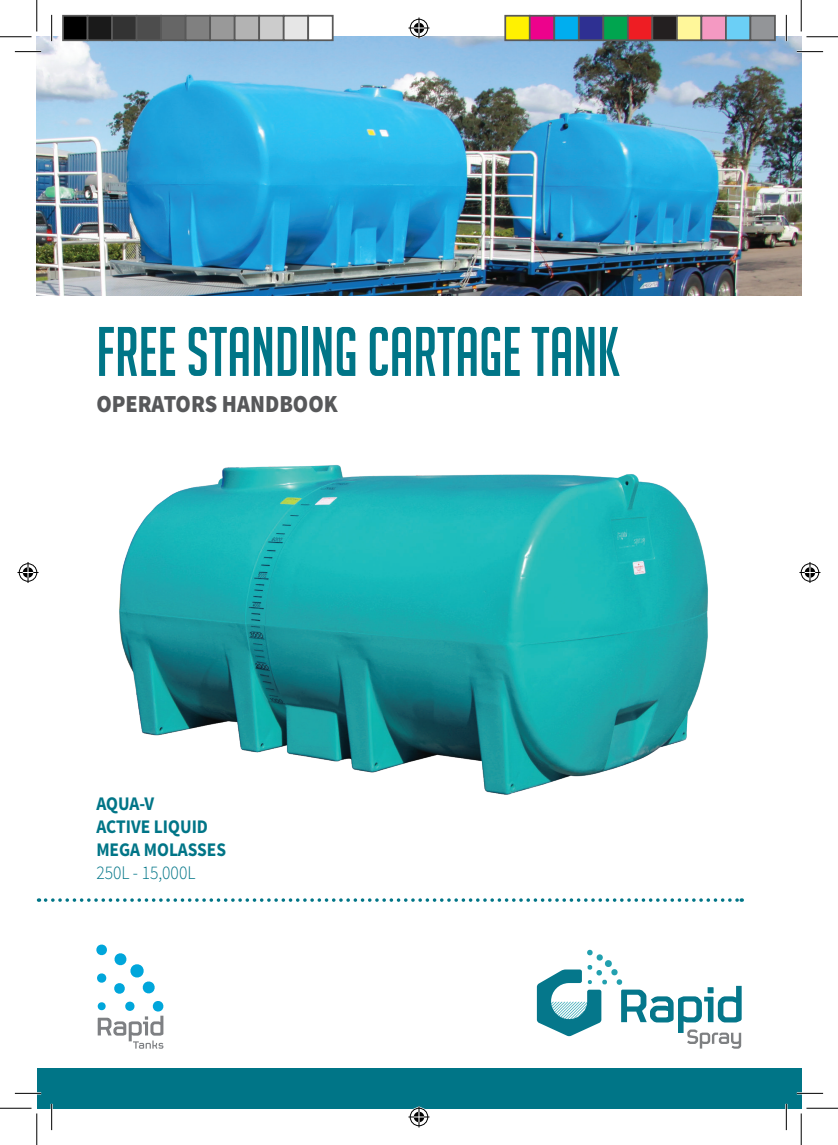
<style>
.page{position:relative;width:838px;height:1145px;background:#fff}
.page>*{position:absolute;margin:0;border:0;box-sizing:border-box;transform-origin:0 0}
.t1{font:68.25px "Big Noodle Titling";color:#007587;scale:.91 1}
.t2{font:900 24.5px "Source Sans Pro";color:#57585a;scale:.91 1}
.t3{font:700 19.25px/23.1px "Source Sans Pro";color:#007587;scale:.91 1}
.t4{font:300 19.25px "Source Sans Pro";color:#007587;scale:.91 1}
</style>
<div class="page">
<img style="left:37px;top:37px;width:764px;height:259px">
<svg style="left:46px;top:898px;width:696px;height:4px"></svg>
<svg style="left:537px;top:950px;width:204px;height:99px"></svg>
<svg style="left:97px;top:973px;width:10px;height:10px"></svg>
<svg style="left:96px;top:945px;width:11px;height:11px"></svg>
<svg style="left:114px;top:953px;width:41px;height:41px"></svg>
<svg style="left:97px;top:1001px;width:66px;height:48px"></svg>
<div style="left:37px;top:1068px;width:764px;height:40px;background:#007587"></div>
<img style="left:119px;top:465px;width:589px;height:330px">
<hr style="left:15px;top:51px;width:26px;height:2px;background:#fff">
<hr style="left:796px;top:51px;width:27px;height:2px;background:#fff">
<hr style="left:15px;top:1092px;width:26px;height:2px;background:#fff">
<hr style="left:796px;top:1092px;width:27px;height:2px;background:#fff">
<hr style="left:51px;top:15px;width:2px;height:26px;background:#fff">
<hr style="left:51px;top:1104px;width:2px;height:26px;background:#fff">
<hr style="left:785px;top:15px;width:2px;height:26px;background:#fff">
<hr style="left:785px;top:1104px;width:2px;height:26px;background:#fff">
<svg style="left:15px;top:51px;width:26px;height:1px"></svg>
<svg style="left:796px;top:51px;width:27px;height:1px"></svg>
<svg style="left:15px;top:1093px;width:26px;height:1px"></svg>
<svg style="left:796px;top:1093px;width:27px;height:1px"></svg>
<svg style="left:51px;top:15px;width:1px;height:26px"></svg>
<svg style="left:51px;top:1104px;width:1px;height:26px"></svg>
<svg style="left:786px;top:15px;width:1px;height:26px"></svg>
<svg style="left:786px;top:1104px;width:1px;height:26px"></svg>
<hr style="left:0;top:36px;width:32px;height:1px;background:#000">
<hr style="left:806px;top:36px;width:31px;height:1px;background:#000">
<hr style="left:0;top:1108px;width:32px;height:1px;background:#000">
<hr style="left:806px;top:1108px;width:31px;height:1px;background:#000">
<hr style="left:36px;top:0;width:1px;height:31px;background:#000">
<hr style="left:36px;top:1113px;width:1px;height:32px;background:#000">
<hr style="left:800px;top:0;width:1px;height:31px;background:#000">
<hr style="left:800px;top:1113px;width:1px;height:32px;background:#000">
<svg style="left:408px;top:18px;width:21px;height:21px"></svg>
<svg style="left:408px;top:1106px;width:21px;height:21px"></svg>
<svg style="left:18px;top:562px;width:21px;height:21px"></svg>
<svg style="left:799px;top:562px;width:21px;height:21px"></svg>
<div style="left:63px;top:16px;width:25px;height:24px;background:#000"></div>
<div style="left:62px;top:15px;width:26px;height:26px;border:2px solid #595959"></div>
<div style="left:88px;top:16px;width:24px;height:24px;background:#1a1a1a"></div>
<div style="left:87px;top:15px;width:26px;height:26px;border:2px solid #595959"></div>
<div style="left:112px;top:16px;width:25px;height:24px;background:#333"></div>
<div style="left:111px;top:15px;width:26px;height:26px;border:2px solid #595959"></div>
<div style="left:137px;top:16px;width:24px;height:24px;background:#4d4d4d"></div>
<div style="left:136px;top:15px;width:26px;height:26px;border:2px solid #595959"></div>
<div style="left:161px;top:16px;width:25px;height:24px;background:#666"></div>
<div style="left:160px;top:15px;width:26px;height:26px;border:2px solid #595959"></div>
<div style="left:186px;top:16px;width:24px;height:24px;background:#808080"></div>
<div style="left:185px;top:15px;width:26px;height:26px;border:2px solid #595959"></div>
<div style="left:210px;top:16px;width:25px;height:24px;background:#999"></div>
<div style="left:209px;top:15px;width:26px;height:26px;border:2px solid #595959"></div>
<div style="left:235px;top:16px;width:24px;height:24px;background:#b3b3b3"></div>
<div style="left:234px;top:15px;width:26px;height:26px;border:2px solid #595959"></div>
<div style="left:259px;top:16px;width:25px;height:24px;background:#ccc"></div>
<div style="left:258px;top:15px;width:26px;height:26px;border:2px solid #595959"></div>
<div style="left:284px;top:16px;width:24px;height:24px;background:#e6e6e6"></div>
<div style="left:283px;top:15px;width:26px;height:26px;border:2px solid #595959"></div>
<div style="left:308px;top:16px;width:25px;height:24px;background:#fff"></div>
<div style="left:307px;top:15px;width:26px;height:26px;border:2px solid #595959"></div>
<div style="left:505px;top:16px;width:24px;height:24px;background:#fff101"></div>
<div style="left:504px;top:15px;width:26px;height:26px;border:2px solid #595959"></div>
<div style="left:529px;top:16px;width:25px;height:24px;background:#ed028c"></div>
<div style="left:529px;top:15px;width:26px;height:26px;border:2px solid #595959"></div>
<div style="left:554px;top:16px;width:24px;height:24px;background:#00aeef"></div>
<div style="left:553px;top:15px;width:26px;height:26px;border:2px solid #595959"></div>
<div style="left:578px;top:16px;width:25px;height:24px;background:#2e3092"></div>
<div style="left:578px;top:15px;width:26px;height:26px;border:2px solid #595959"></div>
<div style="left:603px;top:16px;width:24px;height:24px;background:#00a54f"></div>
<div style="left:602px;top:15px;width:26px;height:26px;border:2px solid #595959"></div>
<div style="left:627px;top:16px;width:25px;height:24px;background:#ee1d23"></div>
<div style="left:627px;top:15px;width:26px;height:26px;border:2px solid #595959"></div>
<div style="left:652px;top:16px;width:24px;height:24px;background:#231f20"></div>
<div style="left:651px;top:15px;width:26px;height:26px;border:2px solid #595959"></div>
<div style="left:676px;top:16px;width:25px;height:24px;background:#fff79a"></div>
<div style="left:676px;top:15px;width:26px;height:26px;border:2px solid #595959"></div>
<div style="left:701px;top:16px;width:24px;height:24px;background:#f499c2"></div>
<div style="left:700px;top:15px;width:26px;height:26px;border:2px solid #595959"></div>
<div style="left:725px;top:16px;width:25px;height:24px;background:#6bcff6"></div>
<div style="left:725px;top:15px;width:26px;height:26px;border:2px solid #595959"></div>
<div style="left:750px;top:16px;width:24px;height:24px;background:#939598"></div>
<div style="left:749px;top:15px;width:26px;height:26px;border:2px solid #595959"></div>
<h1 class="t1" style="left:96px;top:315px;width:577px">FREE STANDING CARTAGE TANK</h1>
<p class="t2" style="left:96px;top:388px;width:267px">OPERATORS HANDBOOK</p>
<p class="t3" style="left:96px;top:792px;width:144px">AQUA-V<br>ACTIVE LIQUID<br>MEGA MOLASSES</p>
<p class="t4" style="left:96px;top:861px;width:110px">250L - 15,000L</p>
</div>
